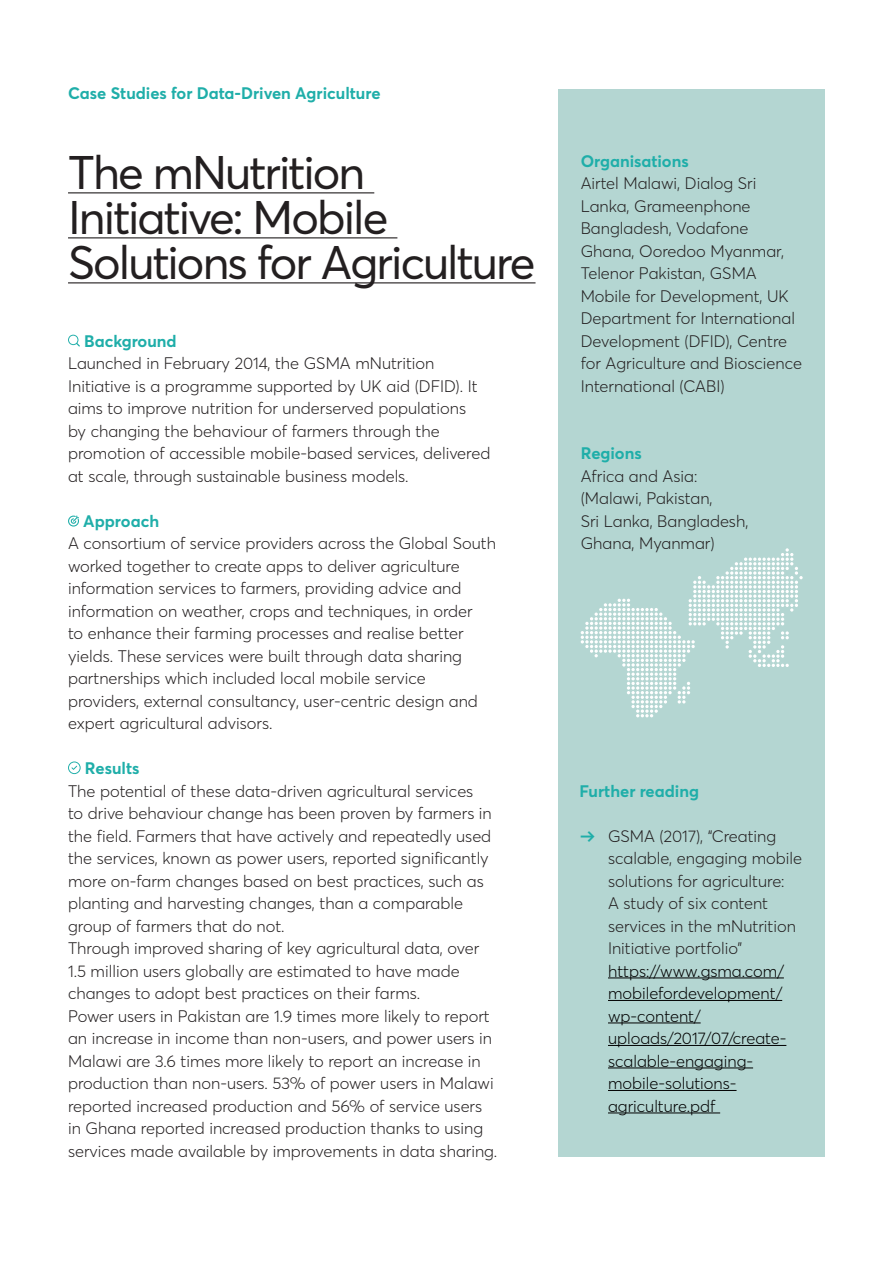
<style>
.page{position:relative;width:893px;height:1263px;background:#fff}
.page>*{position:absolute;margin:0;border:0;box-sizing:border-box;transform-origin:0 0}
.Title_Headers{font:46.5px/45px "Averta Std";letter-spacing:-.04em;color:#231f20}
.Averta_11pt_-_First{font:300 16.5px/22.5px "Averta Std";color:#231f20}
.Averta_11pt_-_First-2{font:700 16.5px "Averta Std";color:#1faea9}
.s1{font-family:"Mark Pro";font-weight:700;color:#1faea9}
.s2{color:#000}
</style>
<div class="page">
<div style="left:558px;top:89px;width:267px;height:1068px;background:#b4d6d2"></div>
<hr style="left:608px;top:978px;width:176px;height:1px;background:#000">
<hr style="left:608px;top:1000px;width:174px;height:1px;background:#000">
<hr style="left:608px;top:1023px;width:93px;height:1px;background:#000">
<hr style="left:608px;top:1045px;width:178px;height:1px;background:#000">
<hr style="left:608px;top:1068px;width:145px;height:1px;background:#000">
<hr style="left:608px;top:1090px;width:128px;height:1px;background:#000">
<hr style="left:608px;top:1113px;width:112px;height:1px;background:#000">
<svg style="left:68px;top:335px;width:12px;height:11px"></svg>
<svg style="left:68px;top:516px;width:11px;height:11px"></svg>
<svg style="left:68px;top:761px;width:13px;height:13px"></svg>
<hr style="left:68px;top:192px;width:306px;height:1px;background:#231f20">
<hr style="left:68px;top:237px;width:329px;height:1px;background:#231f20">
<hr style="left:68px;top:282px;width:467px;height:1px;background:#231f20">
<svg style="left:581px;top:548px;width:222px;height:169px"></svg>
<p class="Averta_11pt_-_First-2" style="left:68px;top:82px;width:314px">Case Studies for Data-Driven Agriculture</p>
<p class="Title_Headers" style="left:68px;top:148px;width:469px">The mNutrition<br>Initiative: Mobile<br>Solutions for Agriculture</p>
<p class="Averta_11pt_-_First-2" style="left:84px;top:329px;width:94px">Background</p>
<p class="Averta_11pt_-_First" style="left:68px;top:351px;width:424px">Launched in February 2014, the GSMA mNutrition Initiative is a programme supported by UK aid (DFID). It aims to improve nutrition for underserved populations<br>by changing the behaviour of farmers through the promotion of accessible mobile-based services, delivered at scale, through sustainable business models.</p>
<p class="Averta_11pt_-_First-2" style="left:83px;top:509px;width:77px">Approach</p>
<p class="Averta_11pt_-_First" style="left:68px;top:531px;width:429px">A consortium of service providers across the Global South worked together to create apps to deliver agriculture information services to farmers, providing advice and information on weather, crops and techniques, in order<br>to enhance their farming processes and realise better yields. These services were built through data sharing partnerships which included local mobile service providers, external consultancy, user-centric design and expert agricultural advisors.</p>
<p class="Averta_11pt_-_First-2" style="left:85px;top:757px;width:56px">Results</p>
<p class="Averta_11pt_-_First" style="left:68px;top:779px;width:425px">The potential of these data-driven agricultural services to drive behaviour change has been proven by farmers in the field. Farmers that have actively and repeatedly used the services, known as power users, reported significantly more on-farm changes based on best practices, such as planting and harvesting changes, than a comparable group of farmers that do not.</p>
<p class="Averta_11pt_-_First" style="left:68px;top:936px;width:413px">Through improved sharing of key agricultural data, over<br>1.5 million users globally are estimated to have made changes to adopt best practices on their farms.</p>
<p class="Averta_11pt_-_First" style="left:68px;top:1004px;width:431px">Power users in Pakistan are 1.9 times more likely to report an increase in income than non-users, and power users in Malawi are 3.6 times more likely to report an increase in production than non-users. 53% of power users in Malawi reported increased production and 56% of service users in Ghana reported increased production thanks to using services made available by improvements in data sharing.</p>
<p class="Averta_11pt_-_First-2" style="left:581px;top:149px;width:110px">Organisations</p>
<p class="Averta_11pt_-_First" style="left:581px;top:171px;width:223px">Airtel Malawi, Dialog Sri<br>Lanka, Grameenphone<br>Bangladesh, Vodafone<br>Ghana, Ooredoo Myanmar,<br>Telenor Pakistan, GSMA<br>Mobile for Development, UK<br>Department for International<br>Development (DFID), Centre for Agriculture and Bioscience<br>International (CABI)</p>
<p class="Averta_11pt_-_First-2" style="left:581px;top:442px;width:63px">Regions</p>
<p class="Averta_11pt_-_First" style="left:581px;top:464px;width:169px">Africa and Asia: (Malawi, Pakistan,<br>Sri Lanka, Bangladesh,<br>Ghana, Myanmar)</p>
<p class="Averta_11pt_-_First-2" style="left:579px;top:779px;width:121px">Further reading</p>
<p class="Averta_11pt_-_First" style="left:608px;top:824px;width:196px;text-indent:-29px"><span class="s1">→</span> GSMA (2017), “Creating scalable, engaging mobile solutions for agriculture:<br>A study of six content services in the mNutrition<br>Initiative portfolio” <span class="s2">https://www.gsma.com/ mobilefordevelopment/ wp-content/ uploads/2017/07/create&shy;scalable-engaging&shy;mobile-solutions&shy;agriculture.pdf</span></p>
</div>
